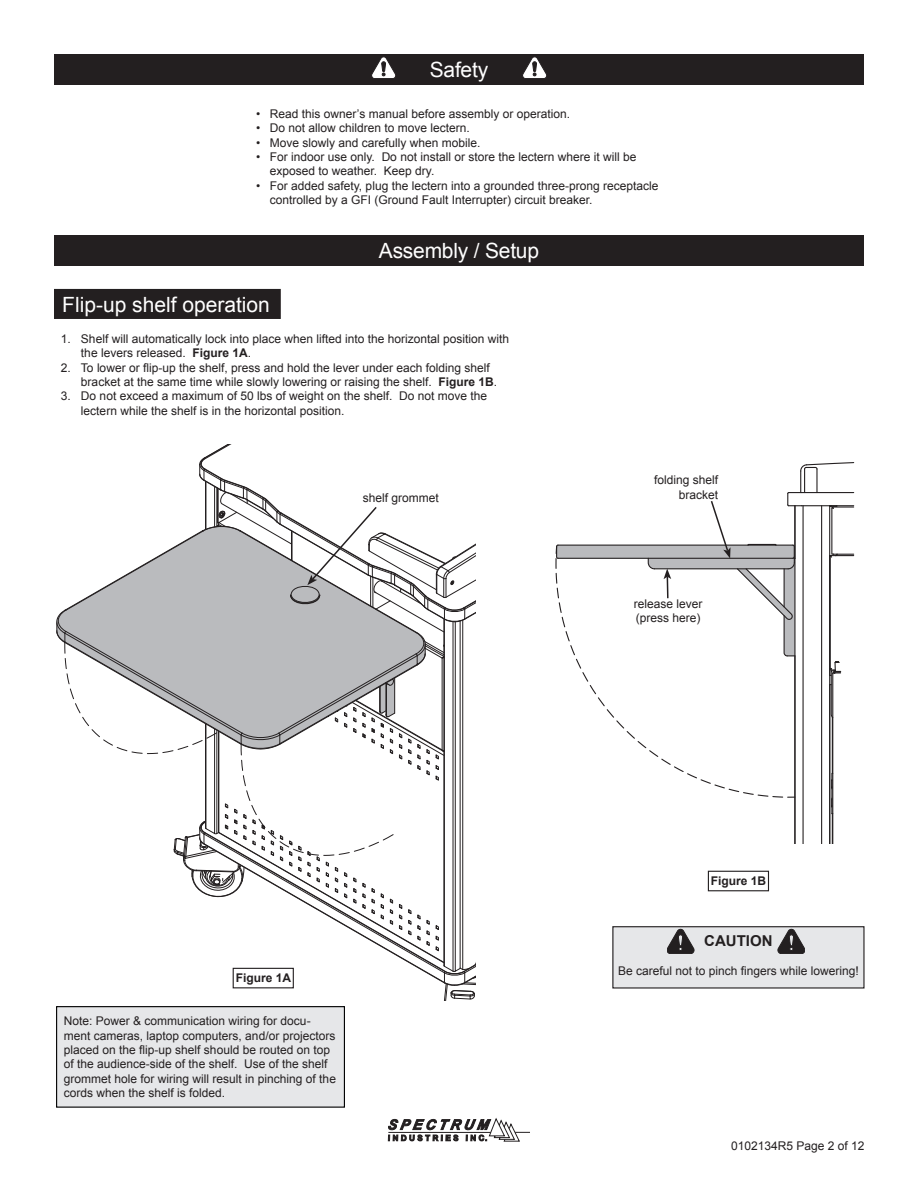
<style>
.page{position:relative;width:918px;height:1188px;background:#fff}
.page>*{position:absolute;margin:0;border:0;box-sizing:border-box;transform-origin:0 0}
.t1{font:21px "Arial";letter-spacing:-.005em;color:#fff}
.t2{font:700 15px "Arial";color:#231f20}
.t3{font:12px/14.4px "Arial";color:#231f20}
.t4{font:700 12px "Arial";color:#231f20}
.s1{color:#201d1e}
.s2{font-weight:700}
</style>
<div class="page">
<div style="left:54px;top:54px;width:810px;height:30px;background:#231f20"></div>
<svg style="left:427px;top:84px;width:65px;height:1px"></svg>
<svg style="left:388px;top:1118px;width:142px;height:24px"></svg>
<svg style="left:522px;top:57px;width:25px;height:21px"></svg>
<svg style="left:371px;top:57px;width:25px;height:21px"></svg>
<svg style="left:56px;top:445px;width:419px;height:555px"></svg>
<svg style="left:555px;top:462px;width:300px;height:382px"></svg>
<div style="left:55px;top:290px;width:225px;height:28px;background:#231f20"></div>
<div style="left:54px;top:289px;width:227px;height:30px;border:2px solid #231f20"></div>
<div style="left:57px;top:1007px;width:287px;height:100px;background:#e6e7e9"></div>
<div style="left:56px;top:1006px;width:289px;height:102px;border:1px solid #000"></div>
<div style="left:708px;top:871px;width:61px;height:20px;border:1px solid #231f20"></div>
<div style="left:233px;top:968px;width:60px;height:20px;background:#fff"></div>
<div style="left:233px;top:968px;width:61px;height:20px;border:1px solid #231f20"></div>
<div style="left:613px;top:927px;width:251px;height:61px;background:#e6e7e9"></div>
<div style="left:612px;top:926px;width:253px;height:63px;border:1px solid #231f20"></div>
<svg style="left:778px;top:929px;width:27px;height:24px"></svg>
<svg style="left:667px;top:929px;width:27px;height:24px"></svg>
<div style="left:54px;top:235px;width:810px;height:31px;background:#231f20"></div>
<h1 class="t1" style="left:430px;top:56px;width:60px">Safety</h1>
<p class="t3" style="left:256px;top:107px;width:315px">• Read this owner’s manual before assembly or operation.</p>
<p class="t3" style="left:256px;top:121px;width:215px">• Do not allow children to move lectern.</p>
<p class="t3" style="left:256px;top:135px;width:226px">• Move slowly and carefully when mobile.</p>
<p class="t3" style="left:270px;top:150px;width:368px;text-indent:-14px">• For indoor use only. Do not install or store the lectern where it will be exposed to weather. Keep dry.</p>
<p class="t3" style="left:270px;top:179px;width:390px;text-indent:-14px">• For added safety, plug the lectern into a grounded three-prong receptacle controlled by a GFI <span class="s1">(Ground Fault Interrupter) circuit breaker.</span></p>
<h1 class="t1" style="left:379px;top:237px;width:162px">Assembly / Setup</h1>
<h1 class="t1" style="left:62px;top:290px;width:209px">Flip-up shelf operation</h1>
<p class="t3" style="left:81px;top:331px;width:430px;text-indent:-20px">1. Shelf will automatically lock into place when lifted into the horizontal position with the levers released. <span class="s2">Figure 1A</span>.</p>
<p class="t3" style="left:81px;top:360px;width:418px;text-indent:-20px">2. To lower or flip-up the shelf, press and hold the lever under each folding shelf bracket at the same time while slowly lowering or raising the shelf. <span class="s2">Figure 1B</span>.</p>
<p class="t3" style="left:81px;top:389px;width:408px;text-indent:-20px">3. Do not exceed a maximum of 50 lbs of weight on the shelf. Do not move the lectern while the shelf is in the horizontal position.</p>
<p class="t3" style="left:363px;top:491px;width:78px">shelf grommet</p>
<p class="t4" style="left:236px;top:970px;width:57px">Figure 1A</p>
<p class="t3" style="left:64px;top:1014px;width:274px">Note: Power &amp; communication wiring for docu&shy;ment cameras, laptop computers, and/or projectors placed on the flip-up shelf should be routed on top of the audience-side of the shelf. Use of the shelf grommet hole for wiring will result in pinching of the cords when the shelf is folded.</p>
<p class="t3" style="left:654px;top:473px;width:66px;text-align:right">folding shelf bracket</p>
<p class="t3" style="left:634px;top:596px;width:70px">release lever (press here)</p>
<p class="t4" style="left:711px;top:873px;width:57px">Figure 1B</p>
<p class="t2" style="left:704px;top:930px;width:70px">CAUTION</p>
<p class="t3" style="left:618px;top:963px;width:242px">Be careful not to pinch fingers while lowering!</p>
<p class="t3" style="left:731px;top:1139px;width:135px">0102134R5 Page 2 of 12</p>
</div>
